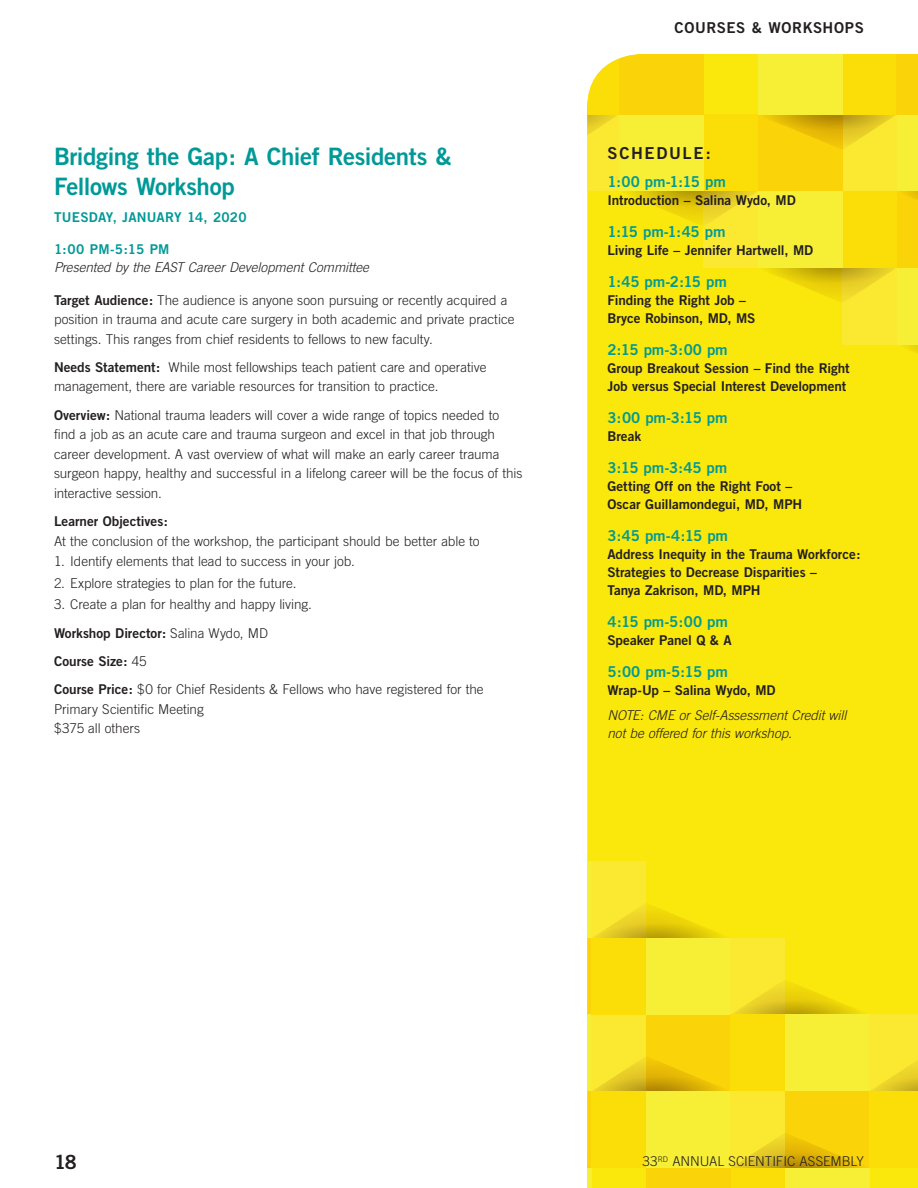
<style>
.page{position:relative;width:918px;height:1188px;background:#fff}
.page>*{position:absolute;margin:0;border:0;box-sizing:border-box;transform-origin:0 0}
.Session_main_title_l{font:24px/30px "Trade Gothic Bold Two";letter-spacing:-.015em;color:#009997}
.t1{font:19.5px "Trade Gothic Bold Two";color:#231f20}
.schedule{font:16.5px "Trade Gothic Bold Two";letter-spacing:.1em;color:#231f20}
.Time{font:15px "Trade Gothic Bold Two";letter-spacing:-.005em;color:#009997}
.running{font:15px "Trade Gothic Bold Two";color:#231f20}
.Session_speck_space{font:300 13.5px/19.5px "Trade Gothic";letter-spacing:-.005em;color:#231f20}
.Session{font:13.5px/18px "Trade Gothic Bold Two";letter-spacing:-.005em;color:#231f20}
.Session_astric_nospa{font:italic 300 13.5px/18px "Trade Gothic";letter-spacing:-.005em;color:#231f20}
.Body{font:300 13.5px "Trade Gothic";color:#231f20}
.Session_speck_space-2{font:13.5px "Trade Gothic Bold Two";color:#231f20}
.date_time{font:13.5px "Trade Gothic Bold Two";letter-spacing:.015em;color:#009997}
.date_time_nospace{font:13.5px "Trade Gothic Bold Two";letter-spacing:.02em;color:#009997}
.s1{font-family:"Trade Gothic Bold Two";font-weight:400}
.s2{font-family:"Trade Gothic";font-weight:300}
</style>
<div class="page">
<div style="left:587px;top:54px;width:331px;height:1134px;background:#fae70b"></div>
<div style="left:587px;top:1091px;width:5px;height:77px;background:#fad308"></div>
<svg style="left:587px;top:1153px;width:1px;height:15px"></svg>
<div style="left:587px;top:1168px;width:5px;height:20px;background:#f7ef36"></div>
<div style="left:587px;top:938px;width:5px;height:77px;background:#fad308"></div>
<svg style="left:587px;top:999px;width:4px;height:16px"></svg>
<div style="left:587px;top:1015px;width:5px;height:76px;background:#f7ef36"></div>
<svg style="left:587px;top:846px;width:4px;height:15px"></svg>
<div style="left:587px;top:861px;width:5px;height:77px;background:#f7ef36"></div>
<div style="left:592px;top:1015px;width:54px;height:76px;background:#fae831"></div>
<div style="left:646px;top:1015px;width:85px;height:76px;background:#fad308"></div>
<svg style="left:593px;top:1059px;width:129px;height:32px"></svg>
<div style="left:592px;top:1091px;width:54px;height:77px;background:#fbdd08"></div>
<div style="left:646px;top:1091px;width:85px;height:77px;background:#f7ef36"></div>
<div style="left:592px;top:861px;width:54px;height:77px;background:#fae831"></div>
<svg style="left:593px;top:903px;width:137px;height:35px"></svg>
<div style="left:592px;top:938px;width:54px;height:77px;background:#fbdd08"></div>
<div style="left:646px;top:938px;width:85px;height:77px;background:#f7ef36"></div>
<div style="left:731px;top:1091px;width:54px;height:77px;background:#fae831"></div>
<div style="left:785px;top:1091px;width:85px;height:77px;background:#fad308"></div>
<svg style="left:732px;top:1135px;width:129px;height:33px"></svg>
<div style="left:731px;top:1168px;width:54px;height:20px;background:#fbdd08"></div>
<div style="left:785px;top:1168px;width:85px;height:20px;background:#f7ef36"></div>
<div style="left:731px;top:938px;width:54px;height:77px;background:#fae831"></div>
<svg style="left:731px;top:979px;width:138px;height:36px"></svg>
<div style="left:731px;top:1015px;width:54px;height:76px;background:#fbdd08"></div>
<div style="left:785px;top:1015px;width:85px;height:76px;background:#f7ef36"></div>
<div style="left:870px;top:1015px;width:48px;height:76px;background:#fae831"></div>
<svg style="left:871px;top:1061px;width:47px;height:30px"></svg>
<div style="left:870px;top:1091px;width:48px;height:77px;background:#fbdd08"></div>
<div style="left:646px;top:1168px;width:85px;height:20px;background:#fad308"></div>
<div style="left:897px;top:191px;width:21px;height:77px;background:#fad308"></div>
<svg style="left:907px;top:191px;width:11px;height:9px"></svg>
<div style="left:897px;top:115px;width:21px;height:76px;background:#f7ef36"></div>
<svg style="left:898px;top:344px;width:20px;height:16px"></svg>
<div style="left:897px;top:268px;width:21px;height:76px;background:#f7ef36"></div>
<div style="left:843px;top:115px;width:54px;height:76px;background:#fae831"></div>
<div style="left:758px;top:115px;width:85px;height:76px;background:#fad308"></div>
<svg style="left:768px;top:115px;width:127px;height:33px"></svg>
<div style="left:843px;top:54px;width:54px;height:61px;background:#fbdd08"></div>
<div style="left:758px;top:54px;width:85px;height:61px;background:#f7ef36"></div>
<div style="left:843px;top:268px;width:54px;height:76px;background:#fae831"></div>
<svg style="left:759px;top:268px;width:136px;height:35px"></svg>
<div style="left:843px;top:191px;width:54px;height:77px;background:#fbdd08"></div>
<div style="left:758px;top:191px;width:85px;height:77px;background:#f7ef36"></div>
<div style="left:704px;top:191px;width:54px;height:77px;background:#fae831"></div>
<svg style="left:620px;top:191px;width:137px;height:35px"></svg>
<div style="left:704px;top:115px;width:54px;height:76px;background:#fbdd08"></div>
<div style="left:619px;top:115px;width:85px;height:76px;background:#f7ef36"></div>
<div style="left:897px;top:54px;width:21px;height:61px;background:#fad308"></div>
<div style="left:587px;top:115px;width:32px;height:76px;background:#fae831"></div>
<svg style="left:587px;top:115px;width:30px;height:20px"></svg>
<svg style="left:587px;top:54px;width:32px;height:61px;fill:#fbdd08"></svg>
<div style="left:619px;top:54px;width:85px;height:61px;background:#fad308"></div>
<p class="Session_main_title_l" style="left:54px;top:141px;width:399px">Bridging the Gap: A Chief Residents &amp;<br>Fellows Workshop</p>
<p class="date_time" style="left:54px;top:209px;width:194px">TUESDAY, JANUARY 14, 2020</p>
<p class="date_time_nospace" style="left:54px;top:240px;width:117px">1:00 PM-5:15 PM</p>
<p class="Session_astric_nospa" style="left:54px;top:258px;width:317px">Presented by the EAST Career Development Committee</p>
<p class="Session_speck_space" style="left:54px;top:290px;width:462px"><span class="s1">Target Audience:</span> The audience is anyone soon pursuing or recently acquired a position in trauma and acute care surgery in both academic and private practice settings. This ranges from chief residents to fellows to new faculty.</p>
<p class="Session_speck_space" style="left:54px;top:357px;width:434px"><span class="s1">Needs Statement:</span> While most fellowships teach patient care and operative management, there are variable resources for transition to practice.</p>
<p class="Session_speck_space" style="left:54px;top:405px;width:470px"><span class="s1">Overview:</span> National trauma leaders will cover a wide range of topics needed to find a job as an acute care and trauma surgeon and excel in that job through career development. A vast overview of what will make an early career trauma surgeon happy, healthy and successful in a lifelong career will be the focus of this interactive session.</p>
<p class="Session_speck_space-2" style="left:54px;top:513px;width:115px">Learner Objectives:</p>
<p class="Body" style="left:54px;top:534px;width:427px">At the conclusion of the workshop, the participant should be better able to</p>
<p class="Session_speck_space" style="left:54px;top:551px;width:302px">1. Identify elements that lead to success in your job.</p>
<p class="Session_speck_space" style="left:54px;top:573px;width:244px">2. Explore strategies to plan for the future.</p>
<p class="Session_speck_space" style="left:54px;top:595px;width:260px">3. Create a plan for healthy and happy living.</p>
<p class="Session_speck_space-2" style="left:54px;top:624px;width:216px">Workshop Director: <span class="s2">Salina Wydo, MD</span></p>
<p class="Session_speck_space-2" style="left:54px;top:653px;width:94px">Course Size: <span class="s2">45</span></p>
<p class="Session_speck_space" style="left:54px;top:680px;width:431px"><span class="s1">Course Price:</span> $0 for Chief Residents &amp; Fellows who have registered for the<br>Primary Scientific Meeting<br>$375 all others</p>
<p class="running" style="left:675px;top:18px;width:21px">Courses</p>
<p class="running" style="left:752px;top:18px;width:41px">&amp; Workshops</p>
<p class="schedule" style="left:608px;top:143px;width:105px">SCHEDULE:</p>
<p class="Time" style="left:608px;top:172px;width:120px">1:00 pm-1:15 pm</p>
<p class="Session" style="left:608px;top:191px;width:190px">Introduction – Salina Wydo, MD</p>
<p class="Time" style="left:608px;top:222px;width:120px">1:15 pm-1:45 pm</p>
<p class="Session" style="left:608px;top:241px;width:207px">Living Life – Jennifer Hartwell, MD</p>
<p class="Time" style="left:608px;top:272px;width:121px">1:45 pm-2:15 pm</p>
<p class="Session" style="left:608px;top:291px;width:150px">Finding the Right Job –<br>Bryce Robinson, MD, MS</p>
<p class="Time" style="left:608px;top:340px;width:122px">2:15 pm-3:00 pm</p>
<p class="Session" style="left:608px;top:359px;width:244px">Group Breakout Session – Find the Right<br>Job versus Special Interest Development</p>
<p class="Time" style="left:608px;top:408px;width:122px">3:00 pm-3:15 pm</p>
<p class="Session" style="left:608px;top:427px;width:35px">Break</p>
<p class="Time" style="left:608px;top:458px;width:121px">3:15 pm-3:45 pm</p>
<p class="Session" style="left:608px;top:477px;width:196px">Getting Off on the Right Foot –<br>Oscar Guillamondegui, MD, MPH</p>
<p class="Time" style="left:608px;top:526px;width:122px">3:45 pm-4:15 pm</p>
<p class="Session" style="left:608px;top:545px;width:255px">Address Inequity in the Trauma Workforce:<br>Strategies to Decrease Disparities –<br>Tanya Zakrison, MD, MPH</p>
<p class="Time" style="left:608px;top:612px;width:122px">4:15 pm-5:00 pm</p>
<p class="Session" style="left:608px;top:631px;width:126px">Speaker Panel Q &amp; A</p>
<p class="Time" style="left:608px;top:662px;width:122px">5:00 pm-5:15 pm</p>
<p class="Session" style="left:608px;top:681px;width:170px">Wrap-Up – Salina Wydo, MD</p>
<p class="Session_astric_nospa" style="left:608px;top:706px;width:240px">NOTE: CME or Self-Assessment Credit will not be offered for this workshop.</p>
<h2 class="t1" style="left:54px;top:1150px;width:24px">18</h2>
<p class="Session_speck_space" style="left:642px;top:1152px;width:223px">33<sup>RD</sup> ANNUAL SCIENTIFIC ASSEMBLY</p>
</div>
